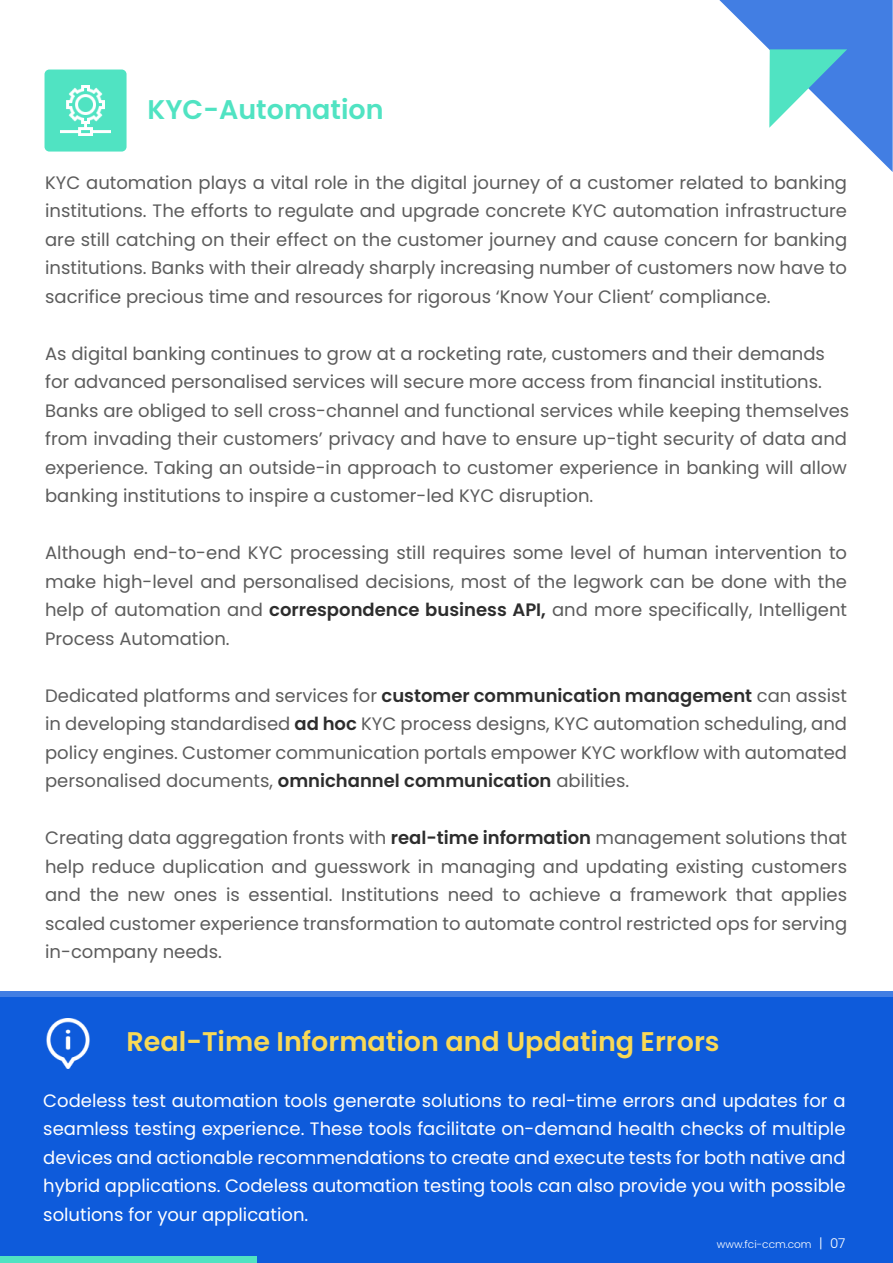
<style>
.page{position:relative;width:893px;height:1263px;background:#fff}
.page>*{position:absolute;margin:0;border:0;box-sizing:border-box;transform-origin:0 0}
.t1{font:600 27px "Poppins";color:#f9d956}
.t2{font:600 27px "Poppins";color:#50e3c2}
.t3{font:18px/28.5px "Poppins";color:#5c5c5c;text-align:justify}
.t4{font:18px/28.5px "Poppins";color:#fff;text-align:justify}
.t5{font:300 10.5px "Poppins";color:#fff}
.s1{font-weight:600;color:#2d2d2d}
.s2{font-size:13.5px}
</style>
<div class="page">
<div style="left:0;top:991px;width:893px;height:272px;background:#0c5adb"></div>
<div style="left:45px;top:70px;width:82px;height:82px;background:#50e3c2;border-radius:5px"></div>
<img style="left:61px;top:86px;width:49px;height:49px">
<img style="left:46px;top:1019px;width:44px;height:49px">
<div style="left:0;top:1256px;width:256px;height:7px;background:#50e3c2"></div>
<svg style="left:719px;top:0;width:174px;height:172px"></svg>
<h1 class="t2" style="left:148px;top:94px;width:238px">KYC-Automation</h1>
<p class="t3" style="left:45px;top:168px;width:803px">KYC automation plays a vital role in the digital journey of a customer related to banking institutions. The efforts to regulate and upgrade concrete KYC automation infrastructure are still catching on their effect on the customer journey and cause concern for banking institutions. Banks with their already sharply increasing number of customers now have to sacrifice precious time and resources for rigorous ‘Know Your Client’ compliance.</p>
<p class="t3" style="left:45px;top:339px;width:806px;text-align:left">As digital banking continues to grow at a rocketing rate, customers and their demands for advanced personalised services will secure more access from financial institutions.<br>Banks are obliged to sell cross-channel and functional services while keeping themselves from invading their customers’ privacy and have to ensure up-tight security of data and experience. Taking an outside-in approach to customer experience in banking will allow banking institutions to inspire a customer-led KYC disruption.</p>
<p class="t3" style="left:45px;top:539px;width:803px">Although end-to-end KYC processing still requires some level of human intervention to make high-level and personalised decisions, most of the legwork can be done with the help of automation and <span class="s1">correspondence business API,</span> and more specifically, Intelligent Process Automation.</p>
<p class="t3" style="left:45px;top:681px;width:803px">Dedicated platforms and services for <span class="s1">customer communication management</span> can assist in developing standardised <span class="s1">ad hoc</span> KYC process designs, KYC automation scheduling, and policy engines. Customer communication portals empower KYC workflow with automated personalised documents, <span class="s1">omnichannel communication</span> abilities.</p>
<p class="t3" style="left:45px;top:824px;width:803px">Creating data aggregation fronts with <span class="s1">real-time information</span> management solutions that help reduce duplication and guesswork in managing and updating existing customers and the new ones is essential. Institutions need to achieve a framework that applies scaled customer experience transformation to automate control restricted ops for serving in-company needs.</p>
<h1 class="t1" style="left:127px;top:1026px;width:595px">Real-Time Information and Updating Errors</h1>
<p class="t4" style="left:43px;top:1086px;width:804px">Codeless test automation tools generate solutions to real-time errors and updates for a seamless testing experience. These tools facilitate on-demand health checks of multiple devices and actionable recommendations to create and execute tests for both native and hybrid applications. Codeless automation testing tools can also provide you with possible solutions for your application.</p>
<p class="t5" style="left:717px;top:1238px;width:130px">www.fci-ccm.com <span class="s2">| 07</span></p>
</div>
